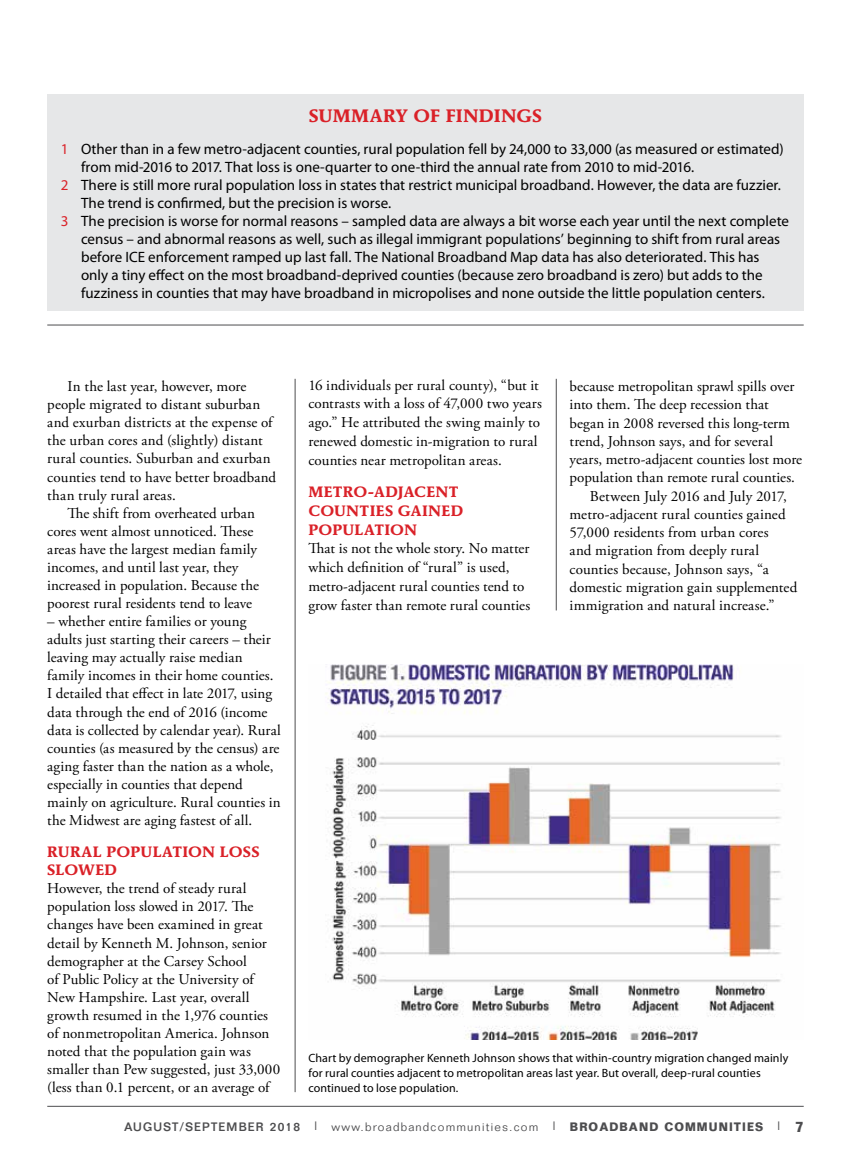
<style>
.page{position:relative;width:851px;height:1161px;background:#fff}
.page>*{position:absolute;margin:0;border:0;box-sizing:border-box;transform-origin:0 0}
.t1{font:700 18px "AT Mendoza Roman";letter-spacing:.005em;color:#da2128}
.t2{font:15px/18.1px "Adobe Garamond Pro";letter-spacing:.005em;color:#000}
.t3{font:15px "Myriad Pro";color:#000}
.t4{font:700 15px/18.8px "AT Mendoza Roman";letter-spacing:.015em;color:#da2128}
.t5{font:12px/15px "Myriad Pro";letter-spacing:.005em;color:#000}
.t6{font:300 12px "Folio";letter-spacing:.1em;color:#4d4d4f}
.s1{color:#da2128}
.s2{font-weight:500}
.s3{font-weight:700}
.s4{font-weight:700;font-size:15px}
</style>
<div class="page">
<hr style="left:47px;top:1106px;width:756px;height:1px;background:#4d4d4f">
<hr style="left:556px;top:379px;width:1px;height:231px;background:#4d4d4f">
<hr style="left:295px;top:379px;width:1px;height:713px;background:#4d4d4f">
<div style="left:47px;top:94px;width:756px;height:217px;background:#e6e7e8"></div>
<hr style="left:47px;top:325px;width:756px;height:1px;background:#4d4d4f">
<img style="left:325px;top:665px;width:456px;height:375px">
<p class="t1" style="left:309px;top:105px;width:234px">SUMMARY OF FINDINGS</p>
<p class="t3" style="left:61px;top:140px;width:724px"><span class="s1">1</span> Other than in a few metro-adjacent counties, rural population fell by 24,000 to 33,000 (as measured or estimated)</p>
<p class="t3" style="left:81px;top:158px;width:614px">from mid-2016 to 2017. That loss is one-quarter to one-third the annual rate from 2010 to mid-2016.</p>
<p class="t3" style="left:61px;top:176px;width:721px"><span class="s1">2</span> There is still more rural population loss in states that restrict municipal broadband. However, the data are fuzzier.</p>
<p class="t3" style="left:81px;top:194px;width:312px">The trend is confirmed, but the precision is worse.</p>
<p class="t3" style="left:61px;top:212px;width:729px"><span class="s1">3</span> The precision is worse for normal reasons – sampled data are always a bit worse each year until the next complete</p>
<p class="t3" style="left:81px;top:230px;width:700px">census – and abnormal reasons as well, such as illegal immigrant populations’ beginning to shift from rural areas</p>
<p class="t3" style="left:81px;top:248px;width:680px">before ICE enforcement ramped up last fall. The National Broadband Map data has also deteriorated. This has</p>
<p class="t3" style="left:81px;top:266px;width:683px">only a tiny effect on the most broadband-deprived counties (because zero broadband is zero) but adds to the</p>
<p class="t3" style="left:81px;top:284px;width:685px">fuzziness in counties that may have broadband in micropolises and none outside the little population centers.</p>
<p class="t2" style="left:47px;top:378px;width:230px;text-indent:20px">In the last year, however, more people migrated to distant suburban and exurban districts at the expense of the urban cores and (slightly) distant rural counties. Suburban and exurban counties tend to have better broadband than truly rural areas.</p>
<p class="t2" style="left:47px;top:504px;width:213px;text-indent:20px">The shift from overheated urban cores went almost unnoticed. These areas have the largest median family incomes, and until last year, they increased in population. Because the poorest rural residents tend to leave</p>
<p class="t2" style="left:47px;top:613px;width:235px">– whether entire families or young adults just starting their careers – their leaving may actually raise median family incomes in their home counties.<br>I detailed that effect in late 2017, using data through the end of 2016 (income data is collected by calendar year). Rural counties (as measured by the census) are aging faster than the nation as a whole, especially in counties that depend mainly on agriculture. Rural counties in the Midwest are aging fastest of all.</p>
<p class="t4" style="left:47px;top:842px;width:214px;line-height:18.3px">RURAL POPULATION LOSS<br>SLOWED</p>
<p class="t2" style="left:47px;top:880px;width:234px">However, the trend of steady rural population loss slowed in 2017. The changes have been examined in great detail by Kenneth M. Johnson, senior demographer at the Carsey School<br>of Public Policy at the University of New Hampshire. Last year, overall growth resumed in the 1,976 counties of nonmetropolitan America. Johnson noted that the population gain was smaller than Pew suggested, just 33,000 (less than 0.1 percent, or an average of</p>
<p class="t2" style="left:308px;top:376px;width:235px;line-height:18.8px">16 individuals per rural county), “but it contrasts with a loss of 47,000 two years ago.” He attributed the swing mainly to renewed domestic in-migration to rural counties near metropolitan areas.</p>
<p class="t4" style="left:308px;top:482px;width:156px">METRO-ADJACENT<br>COUNTIES GAINED<br>POPULATION</p>
<p class="t2" style="left:308px;top:540px;width:223px;line-height:18.8px">That is not the whole story. No matter which definition of “rural” is used, metro-adjacent rural counties tend to grow faster than remote rural counties</p>
<p class="t2" style="left:569px;top:378px;width:226px">because metropolitan sprawl spills over</p>
<p class="t2" style="left:569px;top:396px;width:201px">into them. The deep recession that</p>
<p class="t2" style="left:569px;top:414px;width:222px">began in 2008 reversed this long-term</p>
<p class="t2" style="left:569px;top:433px;width:205px">trend, Johnson says, and for several</p>
<p class="t2" style="left:569px;top:451px;width:234px">years, metro-adjacent counties lost more</p>
<p class="t2" style="left:569px;top:469px;width:227px">population than remote rural counties.</p>
<p class="t2" style="left:589px;top:487px;width:198px">Between July 2016 and July 2017,</p>
<p class="t2" style="left:569px;top:506px;width:217px">metro-adjacent rural counties gained</p>
<p class="t2" style="left:569px;top:524px;width:200px">57,000 residents from urban cores</p>
<p class="t2" style="left:569px;top:542px;width:191px">and migration from deeply rural</p>
<p class="t2" style="left:569px;top:560px;width:201px">counties because, Johnson says, “a</p>
<p class="t2" style="left:569px;top:578px;width:229px">domestic migration gain supplemented</p>
<p class="t2" style="left:569px;top:597px;width:206px">immigration and natural increase.”</p>
<p class="t5" style="left:308px;top:1050px;width:481px">Chart by demographer Kenneth Johnson shows that within-country migration changed mainly for rural counties adjacent to metropolitan areas last year. But overall, deep-rural counties continued to lose population.</p>
<p class="t6" style="left:124px;top:1120px;width:680px"><span class="s2">AUGUST/SEPTEMBER 2018 |</span> www.broadbandcommunities.com <span class="s2">|</span> <span class="s3">BROADBAND COMMUNITIES</span> <span class="s2">|</span> <span class="s4">7</span></p>
</div>
